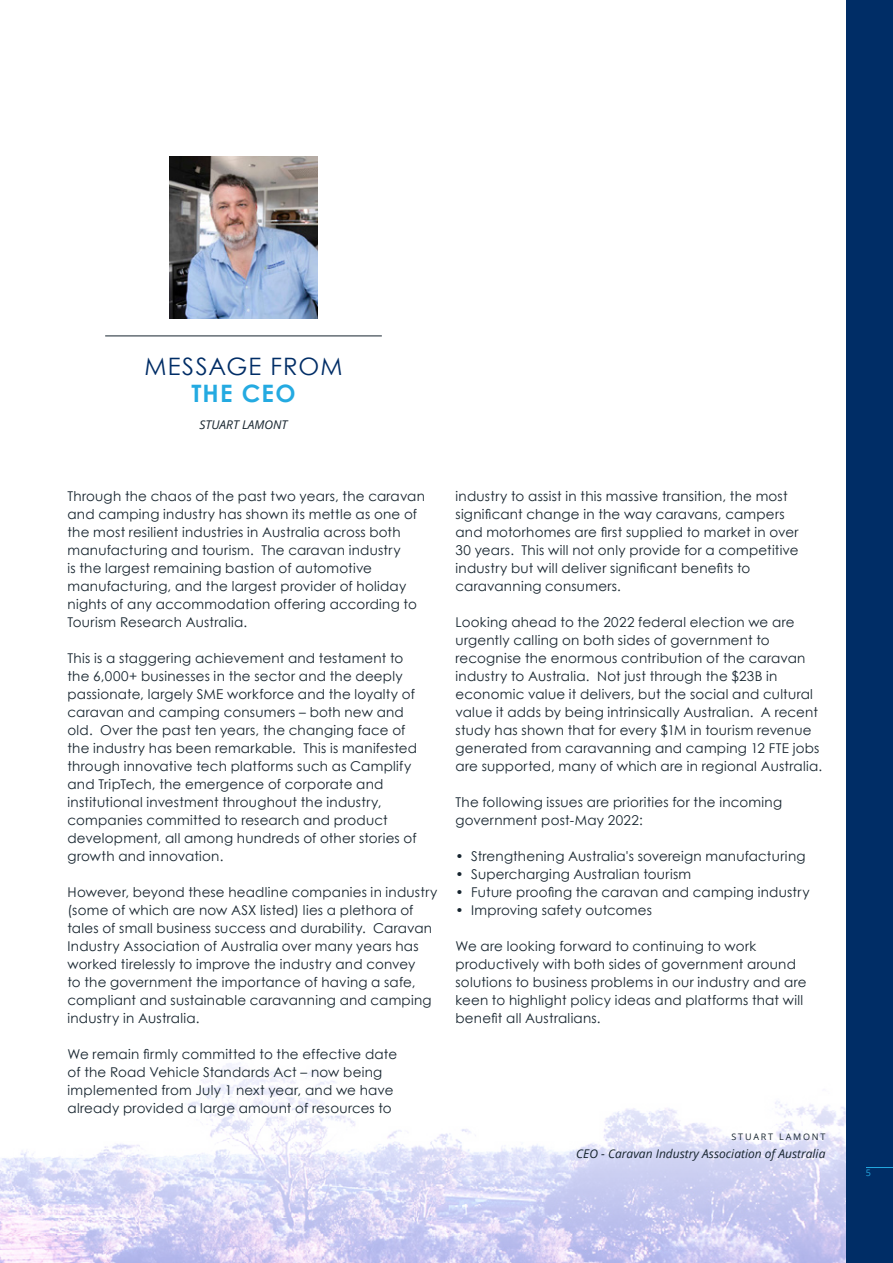
<style>
.page{position:relative;width:893px;height:1263px;background:#fff}
.page>*{position:absolute;margin:0;border:0;box-sizing:border-box;transform-origin:0 0}
.Chapter_Title_-_Alig{font:24px/27px "Century Gothic";letter-spacing:.045em;color:#002d66;text-align:center}
.Body_Text{font:13.5px/18px "Century Gothic";letter-spacing:.015em;color:#16242e}
.Byline_Title_-_Align{font:italic 12px "Open Sans";color:#16242e}
.Byline_Title_-_Align-2{font:9px "Open Sans";letter-spacing:.2em;color:#16242e}
.t1{font:9px "Open Sans";color:#26a9e0}
.s1{font-weight:700;color:#24aae1}
</style>
<div class="page">
<img style="left:0;top:1063px;width:846px;height:200px">
<div style="left:846px;top:0;width:47px;height:1263px;background:#002d66"></div>
<svg style="left:866px;top:1167px;width:27px;height:1px"></svg>
<img style="left:170px;top:156px;width:147px;height:162px">
<hr style="left:105px;top:335px;width:277px;height:1px;background:#16242e">
<p class="Chapter_Title_-_Alig" style="left:145px;top:352px;width:199px">MESSAGE FROM<br><span class="s1">THE CEO</span></p>
<p class="Byline_Title_-_Align" style="left:199px;top:416px;width:90px">STUART LAMONT</p>
<p class="Body_Text" style="left:68px;top:487px;width:359px">Through the chaos of the past two years, the caravan and camping industry has shown its mettle as one of the most resilient industries in Australia across both manufacturing and tourism. The caravan industry<br>is the largest remaining bastion of automotive manufacturing, and the largest provider of holiday nights of any accommodation offering according to Tourism Research Australia.</p>
<p class="Body_Text" style="left:68px;top:649px;width:351px">This is a staggering achievement and testament to the 6,000+ businesses in the sector and the deeply passionate, largely SME workforce and the loyalty of caravan and camping consumers – both new and old. Over the past ten years, the changing face of the industry has been remarkable. This is manifested through innovative tech platforms such as Camplify and TripTech, the emergence of corporate and institutional investment throughout the industry, companies committed to research and product development, all among hundreds of other stories of growth and innovation.</p>
<p class="Body_Text" style="left:68px;top:883px;width:371px">However, beyond these headline companies in industry (some of which are now ASX listed) lies a plethora of tales of small business success and durability. Caravan Industry Association of Australia over many years has worked tirelessly to improve the industry and convey<br>to the government the importance of having a safe, compliant and sustainable caravanning and camping industry in Australia.</p>
<p class="Body_Text" style="left:68px;top:1045px;width:331px">We remain firmly committed to the effective date of the Road Vehicle Standards Act – now being implemented from July 1 next year, and we have already provided a large amount of resources to</p>
<p class="Body_Text" style="left:455px;top:487px;width:345px">industry to assist in this massive transition, the most significant change in the way caravans, campers and motorhomes are first supplied to market in over 30 years. This will not only provide for a competitive industry but will deliver significant benefits to caravanning consumers.</p>
<p class="Body_Text" style="left:455px;top:613px;width:368px">Looking ahead to the 2022 federal election we are urgently calling on both sides of government to recognise the enormous contribution of the caravan industry to Australia. Not just through the $23B in economic value it delivers, but the social and cultural value it adds by being intrinsically Australian. A recent study has shown that for every $1M in tourism revenue generated from caravanning and camping 12 FTE jobs are supported, many of which are in regional Australia.</p>
<p class="Body_Text" style="left:455px;top:793px;width:328px">The following issues are priorities for the incoming government post-May 2022:</p>
<p class="Body_Text" style="left:455px;top:847px;width:351px">• Strengthening Australia's sovereign manufacturing</p>
<p class="Body_Text" style="left:455px;top:865px;width:237px">• Supercharging Australian tourism</p>
<p class="Body_Text" style="left:455px;top:883px;width:356px">• Future proofing the caravan and camping industry</p>
<p class="Body_Text" style="left:455px;top:901px;width:198px">• Improving safety outcomes</p>
<p class="Body_Text" style="left:455px;top:937px;width:352px">We are looking forward to continuing to work productively with both sides of government around solutions to business problems in our industry and are keen to highlight policy ideas and platforms that will benefit all Australians.</p>
<p class="Byline_Title_-_Align-2" style="left:732px;top:1131px;width:95px">STUART LAMONT</p>
<p class="Byline_Title_-_Align" style="left:576px;top:1145px;width:251px">CEO - Caravan Industry Association of Australia</p>
<p class="t1" style="left:866px;top:1167px;width:7px">5</p>
</div>
